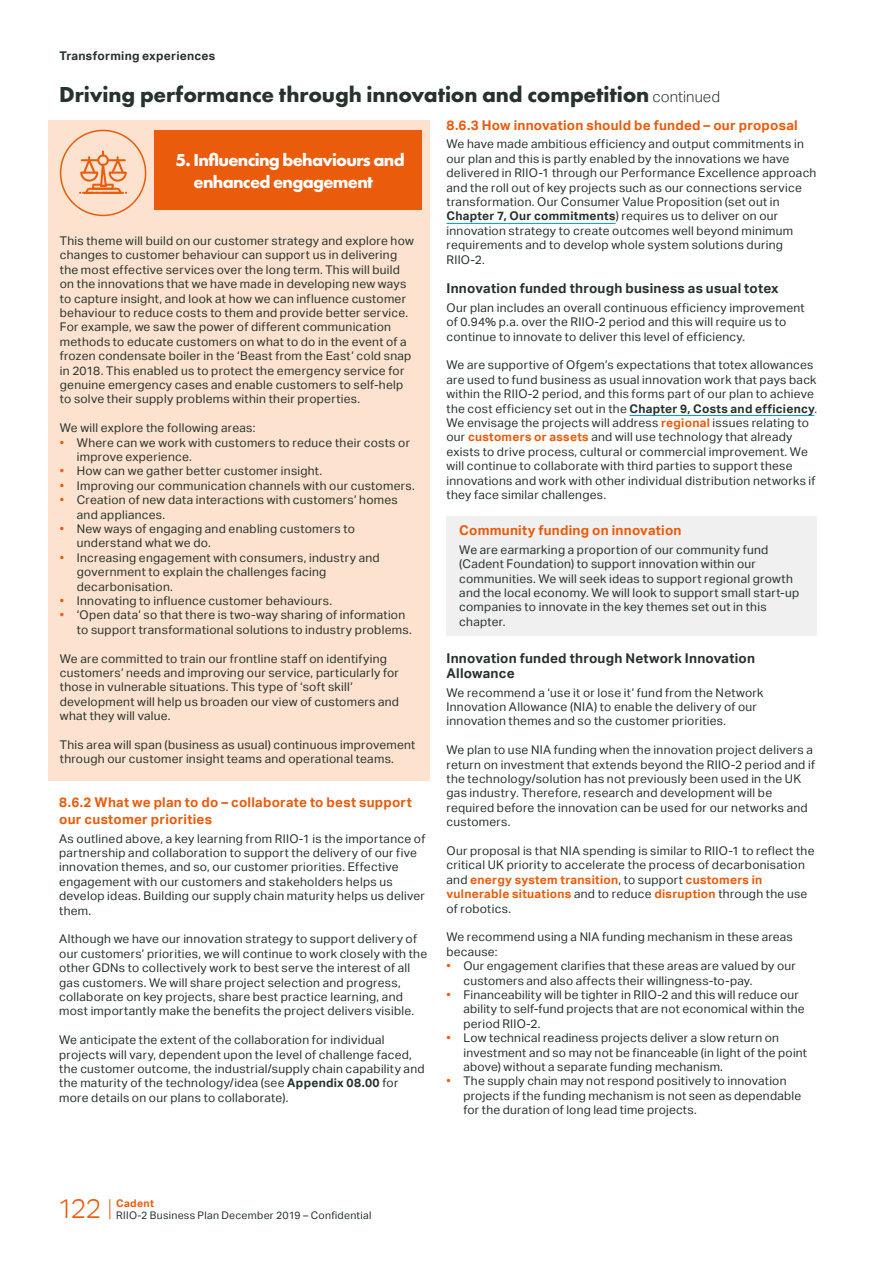
<style>
.page{position:relative;width:893px;height:1263px;background:#fff}
.page>*{position:absolute;margin:0;border:0;box-sizing:border-box;transform-origin:0 0}
.t1{font:300 27px "Aktiv Grotesk";color:#ea5b0b}
.MainheadLevel1{font:700 22.5px "Futura PT";letter-spacing:-.005em;color:#26332c}
.PulloutHeader_Colour{font:700 18px/21.6px "Futura PT";letter-spacing:-.04em;color:#fff}
.SubheadLevel2{font:700 13.5px/16.5px "Aktiv Grotesk";letter-spacing:.015em;color:#ea5b0b}
.SubheadLevel3{font:700 13.5px/15px "Aktiv Grotesk";letter-spacing:.015em;color:#26332c}
.BodyText{font:12px/14.4px "Aktiv Grotesk";letter-spacing:.02em;color:#26332c}
.t2{font:700 12px "Aktiv Grotesk";letter-spacing:.02em;color:#26332c}
.t3{font:10.5px "Aktiv Grotesk";letter-spacing:.03em;color:#26332c}
.t4{font:700 10.5px "Aktiv Grotesk";letter-spacing:.025em;color:#ea5b0b}
.s1{font-family:"Aktiv Grotesk";font-weight:300;font-size:15px}
.s2{color:#ea5b0b}
.s3{font-weight:700}
.s4{font-weight:700;color:#ea5b0b}
</style>
<div class="page">
<svg style="left:109px;top:1199px;width:1px;height:20px"></svg>
<div style="left:48px;top:120px;width:381px;height:661px;background:#fde2cf"></div>
<div style="left:60px;top:130px;width:86px;height:86px;border:2px solid #ea5b0b;border-radius:50%"></div>
<svg style="left:79px;top:151px;width:48px;height:43px"></svg>
<div style="left:154px;top:130px;width:267px;height:80px;background:#ea5b0b"></div>
<hr style="left:446px;top:223px;width:170px;height:1px;background:#009fe3">
<hr style="left:629px;top:415px;width:185px;height:1px;background:#009fe3">
<div style="left:446px;top:516px;width:371px;height:119px;background:#f0f0f0"></div>
<p class="t2" style="left:60px;top:48px;width:157px">Transforming experiences</p>
<h1 class="MainheadLevel1" style="left:59px;top:80px;width:662px">Driving performance through innovation and competition <span class="s1">continued</span></h1>
<p class="PulloutHeader_Colour" style="left:194px;top:149px;width:213px;text-indent:-18px">5. Influencing behaviours and enhanced engagement</p>
<p class="BodyText" style="left:60px;top:234px;width:356px">This theme will build on our customer strategy and explore how changes to customer behaviour can support us in delivering the most effective services over the long term. This will build on the innovations that we have made in developing new ways to capture insight, and look at how we can influence customer behaviour to reduce costs to them and provide better service.<br>For example, we saw the power of different communication methods to educate customers on what to do in the event of a frozen condensate boiler in the ‘Beast from the East’ cold snap in 2018. This enabled us to protect the emergency service for genuine emergency cases and enable customers to self-help to solve their supply problems within their properties.</p>
<p class="BodyText" style="left:60px;top:421px;width:197px">We will explore the following areas:</p>
<p class="BodyText" style="left:77px;top:435px;width:335px;text-indent:-17px"><span class="s2">•</span> Where can we work with customers to reduce their costs or improve experience.</p>
<p class="BodyText" style="left:60px;top:464px;width:264px"><span class="s2">•</span> How can we gather better customer insight.</p>
<p class="BodyText" style="left:60px;top:478px;width:356px"><span class="s2">•</span> Improving our communication channels with our customers.</p>
<p class="BodyText" style="left:77px;top:493px;width:322px;text-indent:-17px"><span class="s2">•</span> Creation of new data interactions with customers’ homes and appliances.</p>
<p class="BodyText" style="left:77px;top:522px;width:280px;text-indent:-17px"><span class="s2">•</span> New ways of engaging and enabling customers to understand what we do.</p>
<p class="BodyText" style="left:77px;top:550px;width:304px;text-indent:-17px"><span class="s2">•</span> Increasing engagement with consumers, industry and government to explain the challenges facing decarbonisation.</p>
<p class="BodyText" style="left:60px;top:594px;width:274px"><span class="s2">•</span> Innovating to influence customer behaviours.</p>
<p class="BodyText" style="left:77px;top:608px;width:336px;text-indent:-17px"><span class="s2">•</span> ‘Open data’ so that there is two-way sharing of information to support transformational solutions to industry problems.</p>
<p class="BodyText" style="left:60px;top:651px;width:341px">We are committed to train our frontline staff on identifying customers’ needs and improving our service, particularly for those in vulnerable situations. This type of ‘soft skill’ development will help us broaden our view of customers and what they will value.</p>
<p class="BodyText" style="left:60px;top:738px;width:357px">This area will span (business as usual) continuous improvement through our customer insight teams and operational teams.</p>
<p class="SubheadLevel2" style="left:59px;top:794px;width:354px">8.6.2 What we plan to do – collaborate to best support our customer priorities</p>
<p class="BodyText" style="left:59px;top:831px;width:368px">As outlined above, a key learning from RIIO-1 is the importance of partnership and collaboration to support the delivery of our five innovation themes, and so, our customer priorities. Effective engagement with our customers and stakeholders helps us develop ideas. Building our supply chain maturity helps us deliver them.</p>
<p class="BodyText" style="left:59px;top:932px;width:370px">Although we have our innovation strategy to support delivery of our customers’ priorities, we will continue to work closely with the other GDNs to collectively work to best serve the interest of all gas customers. We will share project selection and progress, collaborate on key projects, share best practice learning, and most importantly make the benefits the project delivers visible.</p>
<p class="BodyText" style="left:59px;top:1033px;width:367px">We anticipate the extent of the collaboration for individual projects will vary, dependent upon the level of challenge faced, the customer outcome, the industrial/supply chain capability and the maturity of the technology/idea (see <span class="s3">Appendix 08.00</span> for more details on our plans to collaborate).</p>
<p class="SubheadLevel2" style="left:446px;top:117px;width:353px">8.6.3 How innovation should be funded – our proposal</p>
<p class="BodyText" style="left:446px;top:137px;width:371px">We have made ambitious efficiency and output commitments in our plan and this is partly enabled by the innovations we have delivered in RIIO-1 through our Performance Excellence approach and the roll out of key projects such as our connections service transformation. Our Consumer Value Proposition (set out in <span class="s3">Chapter 7, Our commitments</span>) requires us to deliver on our innovation strategy to create outcomes well beyond minimum requirements and to develop whole system solutions during RIIO-2.</p>
<p class="SubheadLevel3" style="left:446px;top:281px;width:334px">Innovation funded through business as usual totex</p>
<p class="BodyText" style="left:446px;top:300px;width:360px">Our plan includes an overall continuous efficiency improvement of 0.94% p.a. over the RIIO-2 period and this will require us to continue to innovate to deliver this level of efficiency.</p>
<p class="BodyText" style="left:446px;top:358px;width:372px">We are supportive of Ofgem’s expectations that totex allowances are used to fund business as usual innovation work that pays back within the RIIO-2 period, and this forms part of our plan to achieve the cost efficiency set out in the <span class="s3">Chapter 9, Costs and efficiency</span>.<br>We envisage the projects will address <span class="s4">regional</span> issues relating to our <span class="s4">customers or assets</span> and will use technology that already exists to drive process, cultural or commercial improvement. We will continue to collaborate with third parties to support these innovations and work with other individual distribution networks if they face similar challenges.</p>
<p class="SubheadLevel2" style="left:459px;top:522px;width:224px">Community funding on innovation</p>
<p class="BodyText" style="left:459px;top:542px;width:342px">We are earmarking a proportion of our community fund (Cadent Foundation) to support innovation within our communities. We will seek ideas to support regional growth and the local economy. We will look to support small start-up companies to innovate in the key themes set out in this chapter.</p>
<p class="SubheadLevel3" style="left:446px;top:651px;width:310px">Innovation funded through Network Innovation<br>Allowance</p>
<p class="BodyText" style="left:446px;top:685px;width:319px">We recommend a ‘use it or lose it’ fund from the Network<br>Innovation Allowance (NIA) to enable the delivery of our innovation themes and so the customer priorities.</p>
<p class="BodyText" style="left:446px;top:743px;width:370px">We plan to use NIA funding when the innovation project delivers a return on investment that extends beyond the RIIO-2 period and if the technology/solution has not previously been used in the UK gas industry. Therefore, research and development will be required before the innovation can be used for our networks and customers.</p>
<p class="BodyText" style="left:446px;top:843px;width:370px">Our proposal is that NIA spending is similar to RIIO-1 to reflect the critical UK priority to accelerate the process of decarbonisation and <span class="s4">energy system transition</span>, to support <span class="s4">customers in vulnerable situations</span> and to reduce <span class="s4">disruption</span> through the use of robotics.</p>
<p class="BodyText" style="left:446px;top:930px;width:348px">We recommend using a NIA funding mechanism in these areas because:</p>
<p class="BodyText" style="left:463px;top:959px;width:334px;text-indent:-17px"><span class="s2">•</span> Our engagement clarifies that these areas are valued by our customers and also affects their willingness-to-pay.</p>
<p class="BodyText" style="left:463px;top:987px;width:343px;text-indent:-17px"><span class="s2">•</span> Financeability will be tighter in RIIO-2 and this will reduce our ability to self-fund projects that are not economical within the period RIIO-2.</p>
<p class="BodyText" style="left:463px;top:1031px;width:345px;text-indent:-17px"><span class="s2">•</span> Low technical readiness projects deliver a slow return on investment and so may not be financeable (in light of the point above) without a separate funding mechanism.</p>
<p class="BodyText" style="left:463px;top:1074px;width:339px;text-indent:-17px"><span class="s2">•</span> The supply chain may not respond positively to innovation projects if the funding mechanism is not seen as dependable for the duration of long lead time projects.</p>
<h1 class="t1" style="left:57px;top:1193px;width:46px">122</h1>
<p class="t4" style="left:116px;top:1197px;width:39px">Cadent</p>
<p class="t3" style="left:116px;top:1209px;width:257px">RIIO-2 Business Plan December 2019 – Confidential</p>
</div>
